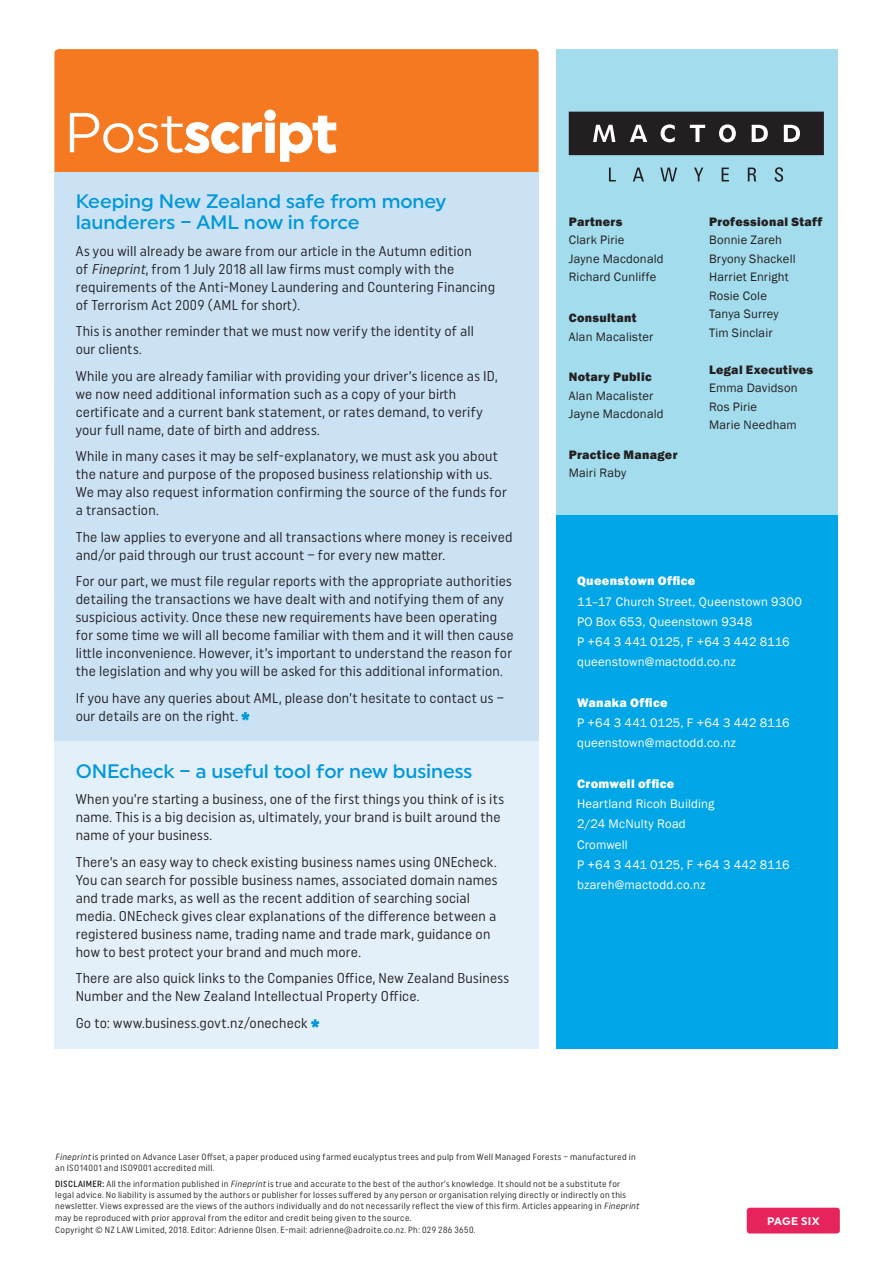
<style>
.page{position:relative;width:893px;height:1263px;background:#fff}
.page>*{position:absolute;margin:0;border:0;box-sizing:border-box;transform-origin:0 0}
.t1{font:700 56.25px "Uniform";letter-spacing:-.01em;color:#fff}
.t2{font:500 19.5px/21px "Uniform";letter-spacing:-.005em;color:#0098da}
.t3{font:14.25px/18px "Uniform Condensed";letter-spacing:.015em;color:#231f20}
.t4{font:12.75px/20.2px "Franklin Gothic";letter-spacing:.015em;color:#fff}
.t5{font:800 12.75px "Franklin Gothic";letter-spacing:.025em;color:#fff}
.t6{font:12.6px/18.5px "Franklin Gothic";letter-spacing:.015em;color:#231f20}
.t7{font:800 12.6px "Franklin Gothic";letter-spacing:.025em;color:#231f20}
.t8{font:700 10.95px "Uniform";letter-spacing:.02em;color:#fff}
.t9{font:9px/11.2px "Uniform Condensed";letter-spacing:.03em;color:#231f20}
.s1{font-weight:400}
.s2{font-style:italic}
.s3{font-weight:500}
</style>
<div class="page">
<div style="left:54px;top:49px;width:485px;height:126px;background:#f47920;border-radius:4px"></div>
<svg style="left:184px;top:109px;width:153px;height:53px"></svg>
<div style="left:747px;top:1208px;width:93px;height:25px;background:#e6235a;border-radius:3px"></div>
<div style="left:54px;top:172px;width:485px;height:570px;background:#cbe2f5"></div>
<div style="left:54px;top:742px;width:485px;height:307px;background:#e3eff9"></div>
<svg style="left:241px;top:712px;width:9px;height:9px"></svg>
<svg style="left:311px;top:1019px;width:8px;height:9px"></svg>
<div style="left:556px;top:49px;width:282px;height:492px;background:#a3dded"></div>
<svg style="left:569px;top:112px;width:255px;height:70px"></svg>
<div style="left:556px;top:515px;width:282px;height:533px;background:#00a6e6"></div>
<h1 class="t1" style="left:64px;top:99px;width:275px"><span class="s1">Post</span>script</h1>
<h2 class="t2" style="left:76px;top:190px;width:372px">Keeping New Zealand safe from money launderers – AML now in force</h2>
<p class="t3" style="left:76px;top:241px;width:421px">As you will already be aware from our article in the Autumn edition<br>of <span class="s2">Fineprint</span>, from 1 July 2018 all law firms must comply with the requirements of the Anti-Money Laundering and Countering Financing of Terrorism Act 2009 (AML for short).</p>
<p class="t3" style="left:76px;top:322px;width:400px">This is another reminder that we must now verify the identity of all our clients.</p>
<p class="t3" style="left:76px;top:366px;width:423px">While you are already familiar with providing your driver’s licence as ID, we now need additional information such as a copy of your birth certificate and a current bank statement, or rates demand, to verify your full name, date of birth and address.</p>
<p class="t3" style="left:76px;top:447px;width:433px">While in many cases it may be self-explanatory, we must ask you about the nature and purpose of the proposed business relationship with us.<br>We may also request information confirming the source of the funds for a transaction.</p>
<p class="t3" style="left:76px;top:527px;width:438px">The law applies to everyone and all transactions where money is received and/or paid through our trust account – for every new matter.</p>
<p class="t3" style="left:76px;top:572px;width:439px">For our part, we must file regular reports with the appropriate authorities detailing the transactions we have dealt with and notifying them of any suspicious activity. Once these new requirements have been operating for some time we will all become familiar with them and it will then cause little inconvenience. However, it’s important to understand the reason for the legislation and why you will be asked for this additional information.</p>
<p class="t3" style="left:76px;top:688px;width:430px">If you have any queries about AML, please don’t hesitate to contact us – our details are on the right.</p>
<h2 class="t2" style="left:76px;top:760px;width:398px">ONEcheck – a useful tool for new business</h2>
<p class="t3" style="left:76px;top:790px;width:430px">When you’re starting a business, one of the first things you think of is its name. This is a big decision as, ultimately, your brand is built around the name of your business.</p>
<p class="t3" style="left:76px;top:852px;width:423px">There’s an easy way to check existing business names using ONEcheck.<br>You can search for possible business names, associated domain names and trade marks, as well as the recent addition of searching social media. ONEcheck gives clear explanations of the difference between a registered business name, trading name and trade mark, guidance on how to best protect your brand and much more.</p>
<p class="t3" style="left:76px;top:969px;width:435px">There are also quick links to the Companies Office, New Zealand Business<br>Number and the New Zealand Intellectual Property Office.</p>
<p class="t3" style="left:76px;top:1013px;width:234px">Go to: www.business.govt.nz/onecheck</p>
<p class="t7" style="left:569px;top:213px;width:55px">Partners</p>
<p class="t6" style="left:569px;top:231px;width:96px">Clark Pirie<br>Jayne Macdonald<br>Richard Cunliffe</p>
<p class="t7" style="left:569px;top:310px;width:69px">Consultant</p>
<p class="t6" style="left:569px;top:327px;width:86px">Alan Macalister</p>
<p class="t7" style="left:569px;top:369px;width:84px">Notary Public</p>
<p class="t6" style="left:569px;top:387px;width:96px">Alan Macalister<br>Jayne Macdonald</p>
<p class="t7" style="left:569px;top:447px;width:110px">Practice Manager</p>
<p class="t6" style="left:569px;top:464px;width:59px">Mairi Raby</p>
<p class="t7" style="left:709px;top:214px;width:115px">Professional Staff</p>
<p class="t6" style="left:709px;top:231px;width:88px">Bonnie Zareh<br>Bryony Shackell<br>Harriet Enright<br>Rosie Cole<br>Tanya Surrey<br>Tim Sinclair</p>
<p class="t7" style="left:709px;top:361px;width:106px">Legal Executives</p>
<p class="t6" style="left:709px;top:379px;width:90px">Emma Davidson<br>Ros Pirie<br>Marie Needham</p>
<p class="t5" style="left:577px;top:573px;width:120px">Queenstown Office</p>
<p class="t4" style="left:577px;top:591px;width:226px">11–17 Church Street, Queenstown 9300<br>PO Box 653, Queenstown 9348<br>P +64 3 441 0125, F +64 3 442 8116 queenstown@mactodd.co.nz</p>
<p class="t5" style="left:577px;top:694px;width:92px">Wanaka Office</p>
<p class="t4" style="left:577px;top:713px;width:214px">P +64 3 441 0125, F +64 3 442 8116 queenstown@mactodd.co.nz</p>
<p class="t5" style="left:577px;top:775px;width:99px">Cromwell office</p>
<p class="t4" style="left:577px;top:794px;width:214px">Heartland Ricoh Building<br>2/24 McNulty Road<br>Cromwell<br>P +64 3 441 0125, F +64 3 442 8116 bzareh@mactodd.co.nz</p>
<p class="t9" style="left:55px;top:1151px;width:582px"><span class="s2">Fineprint</span>is printed on Advance Laser Offset, a paper produced using farmed eucalyptus trees and pulp from Well Managed Forests – manufactured in an ISO14001 and ISO9001 accredited mill.</p>
<p class="t9" style="left:55px;top:1178px;width:587px"><span class="s3">DISCLAIMER:</span> All the information published in <span class="s2">Fineprint</span>is true and accurate to the best of the author’s knowledge. It should not be a substitute for legal advice. No liability is assumed by the authors or publisher for losses suffered by any person or organisation relying directly or indirectly on this newsletter. Views expressed are the views of the authors individually and do not necessarily reflect the view of this firm. Articles appearing in <span class="s2">Fineprint </span>may be reproduced with prior approval from the editor and credit being given to the source.</p>
<p class="t9" style="left:55px;top:1224px;width:422px">Copyright © NZ LAW Limited, 2018. Editor: Adrienne Olsen. E-mail: adrienne@adroite.co.nz. Ph: 029 286 3650.</p>
<p class="t8" style="left:767px;top:1214px;width:54px">PAGE SIX</p>
</div>
